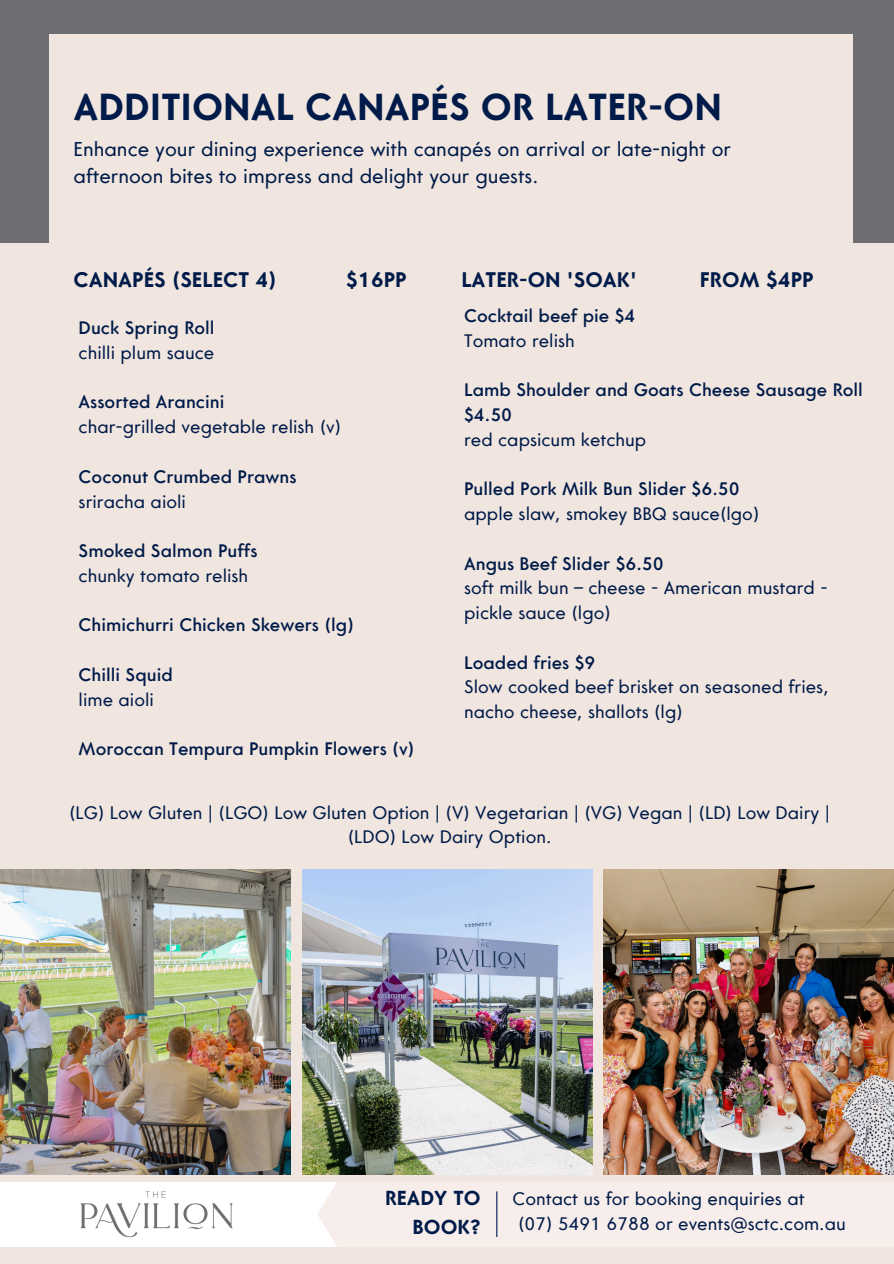
<style>
.page{position:relative;width:894px;height:1264px;background:#fff}
.page>*{position:absolute;margin:0;border:0;box-sizing:border-box;transform-origin:0 0}
.t1{font:700 37.35px "Core Sans G";color:#001b49}
.t2{font:700 21px "Core Sans G";color:#001b49}
.t3{font:700 20.1px/28.2px "Core Sans G";color:#001b49;text-align:right}
.t4{font:19.95px/27px "Core Sans G";color:#001b49}
.t5{font:18px/24.8px "Core Sans G";color:#001b49}
.t6{font:500 18px/24.8px "Core Sans G";color:#001b49}
</style>
<div class="page">
<div style="left:0;top:0;width:893px;height:1263px;background:#f0e5df"></div>
<div style="left:0;top:1182px;width:317px;height:64px;background:#fff"></div>
<div style="left:317px;top:1182px;width:576px;height:64px;background:#f7edeb"></div>
<hr style="left:496px;top:1191px;width:1px;height:45px;background:#001b49">
<img style="left:59px;top:1182px;width:197px;height:65px">
<div style="left:0;top:0;width:893px;height:242px;background:#6e6f72"></div>
<img style="left:0;top:869px;width:291px;height:305px">
<img style="left:302px;top:869px;width:290px;height:305px">
<img style="left:603px;top:869px;width:290px;height:305px">
<div style="left:49px;top:34px;width:803px;height:267px;background:#f0e5df"></div>
<h2 class="t1" style="left:73px;top:93px;width:649px">ADDITIONAL CANAPÉS OR LATER-ON</h2>
<p class="t4" style="left:73px;top:138px;width:659px">Enhance your dining experience with canapés on arrival or late-night or afternoon bites to impress and delight your guests.</p>
<p class="t2" style="left:73px;top:271px;width:205px">CANAPÉS (SELECT 4)</p>
<p class="t2" style="left:346px;top:271px;width:62px">$16PP</p>
<p class="t2" style="left:461px;top:271px;width:177px">LATER-ON 'SOAK'</p>
<p class="t2" style="left:699px;top:271px;width:115px">FROM $4PP</p>
<p class="t6" style="left:79px;top:317px;width:137px">Duck Spring Roll</p>
<p class="t5" style="left:79px;top:342px;width:137px">chilli plum sauce</p>
<p class="t6" style="left:79px;top:391px;width:147px">Assorted Arancini</p>
<p class="t5" style="left:79px;top:416px;width:264px">char-grilled vegetable relish (v)</p>
<p class="t6" style="left:79px;top:465px;width:219px">Coconut Crumbed Prawns</p>
<p class="t5" style="left:79px;top:490px;width:109px">sriracha aioli</p>
<p class="t6" style="left:79px;top:540px;width:180px">Smoked Salmon Puffs</p>
<h4 class="t5" style="left:79px;top:564px;width:171px">chunky tomato relish</h4>
<p class="t6" style="left:79px;top:614px;width:277px">Chimichurri Chicken Skewers (lg)</p>
<p class="t6" style="left:79px;top:663px;width:96px">Chilli Squid</p>
<h4 class="t5" style="left:79px;top:688px;width:77px">lime aioli</h4>
<p class="t6" style="left:79px;top:738px;width:337px">Moroccan Tempura Pumpkin Flowers (v)</p>
<p class="t6" style="left:464px;top:305px;width:173px">Cocktail beef pie $4</p>
<p class="t5" style="left:464px;top:329px;width:112px">Tomato relish</p>
<p class="t6" style="left:464px;top:379px;width:400px">Lamb Shoulder and Goats Cheese Sausage Roll $4.50</p>
<p class="t5" style="left:464px;top:428px;width:183px">red capsicum ketchup</p>
<p class="t6" style="left:464px;top:478px;width:277px">Pulled Pork Milk Bun Slider $6.50</p>
<p class="t5" style="left:464px;top:503px;width:297px">apple slaw, smokey BBQ sauce(lgo)</p>
<p class="t6" style="left:464px;top:552px;width:201px">Angus Beef Slider $6.50</p>
<p class="t5" style="left:464px;top:577px;width:365px">soft milk bun – cheese - American mustard - pickle sauce (lgo)</p>
<p class="t6" style="left:464px;top:651px;width:133px">Loaded fries $9</p>
<h2 class="t5" style="left:464px;top:676px;width:366px">Slow cooked beef brisket on seasoned fries, nacho cheese, shallots (lg)</h2>
<p class="t5" style="left:69px;top:801px;width:762px">(LG) Low Gluten | (LGO) Low Gluten Option | (V) Vegetarian | (VG) Vegan | (LD) Low Dairy |</p>
<p class="t5" style="left:347px;top:826px;width:205px">(LDO) Low Dairy Option.</p>
<h3 class="t3" style="left:385px;top:1185px;width:97px">READY TO<br>BOOK?</h3>
<h2 class="t5" style="left:512px;top:1188px;width:293px">Contact us for booking enquiries at</h2>
<h1 class="t5" style="left:518px;top:1213px;width:329px">(07) 5491 6788 or events@sctc.com.au</h1>
</div>
